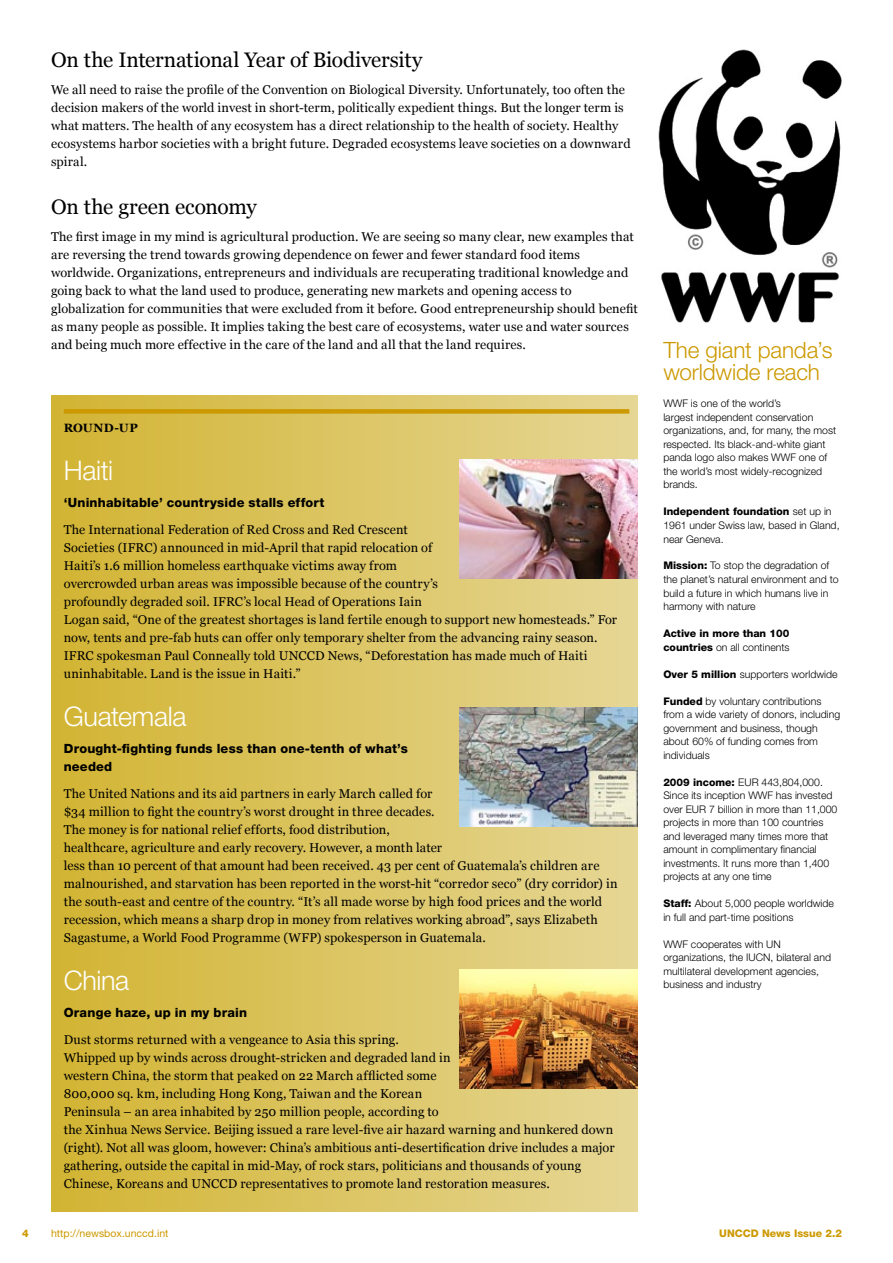
<style>
.page{position:relative;width:893px;height:1263px;background:#fff}
.page>*{position:absolute;margin:0;border:0;box-sizing:border-box;transform-origin:0 0}
.t1{font:300 27px "Helvetica Neue";letter-spacing:-.015em;color:#fff}
.t2{font:300 22.5px/22.5px "Helvetica Neue";letter-spacing:-.005em;color:#c90}
.t3{font:21px "Georgia";letter-spacing:-.01em;color:#000}
.t4{font:12.75px/18px "Georgia";letter-spacing:.01em;color:#000}
.t5{font:800 12.75px/18px "Helvetica Neue";letter-spacing:.015em;color:#000}
.t6{font:700 12px "Georgia";letter-spacing:.03em;color:#000}
.t7{font:300 10.5px/13.5px "Helvetica Neue";color:#000}
.t8{font:800 10.5px/13.5px "Helvetica Neue";color:#000}
.t9{font:10.5px "Helvetica Neue";color:#c90}
.t10{font:800 10.5px "Helvetica Neue";color:#c90}
.s1{font-weight:800}
.s2{font-weight:300}
</style>
<div class="page">
<img style="left:658px;top:50px;width:184px;height:272px">
<div style="left:51px;top:395px;width:587px;height:817px;background:linear-gradient(to right,#d2b433,#e6d795)"></div>
<div style="left:64px;top:409px;width:565px;height:5px;background:#c90"></div>
<img style="left:459px;top:459px;width:179px;height:119px">
<img style="left:459px;top:707px;width:179px;height:120px">
<img style="left:459px;top:969px;width:179px;height:120px">
<h3 class="t3" style="left:51px;top:48px;width:373px">On the International Year of Biodiversity</h3>
<p class="t4" style="left:51px;top:80px;width:581px">We all need to raise the profile of the Convention on Biological Diversity. Unfortunately, too often the decision makers of the world invest in short-term, politically expedient things. But the longer term is what matters. The health of any ecosystem has a direct relationship to the health of society. Healthy ecosystems harbor societies with a bright future. Degraded ecosystems leave societies on a downward spiral.</p>
<h3 class="t3" style="left:51px;top:195px;width:207px">On the green economy</h3>
<p class="t4" style="left:51px;top:227px;width:588px">The first image in my mind is agricultural production. We are seeing so many clear, new examples that are reversing the trend towards growing dependence on fewer and fewer standard food items worldwide. Organizations, entrepreneurs and individuals are recuperating traditional knowledge and going back to what the land used to produce, generating new markets and opening access to globalization for communities that were excluded from it before. Good entrepreneurship should benefit as many people as possible. It implies taking the best care of ecosystems, water use and water sources and being much more effective in the care of the land and all that the land requires.</p>
<p class="t6" style="left:64px;top:421px;width:75px">ROUND-UP</p>
<h1 class="t1" style="left:64px;top:453px;width:51px">Haiti</h1>
<p class="t5" style="left:64px;top:493px;width:262px">‘Uninhabitable’ countryside stalls effort</p>
<p class="t4" style="left:64px;top:520px;width:555px">The International Federation of Red Cross and Red Crescent<br>Societies (IFRC) announced in mid-April that rapid relocation of<br>Haiti’s 1.6 million homeless earthquake victims away from<br>overcrowded urban areas was impossible because of the country’s<br>profoundly degraded soil. IFRC’s local Head of Operations Iain<br>Logan said, “One of the greatest shortages is land fertile enough to support new homesteads.” For now, tents and pre-fab huts can offer only temporary shelter from the advancing rainy season.<br>IFRC spokesman Paul Conneally told UNCCD News, “Deforestation has made much of Haiti uninhabitable. Land is the issue in Haiti.”</p>
<h1 class="t1" style="left:64px;top:699px;width:124px">Guatemala</h1>
<p class="t5" style="left:64px;top:739px;width:346px">Drought-fighting funds less than one-tenth of what’s needed</p>
<p class="t4" style="left:64px;top:784px;width:555px">The United Nations and its aid partners in early March called for<br>$34 million to fight the country’s worst drought in three decades.<br>The money is for national relief efforts, food distribution,<br>healthcare, agriculture and early recovery. However, a month later<br>less than 10 percent of that amount had been received. 43 per cent of Guatemala’s children are malnourished, and starvation has been reported in the worst-hit “corredor seco” (dry corridor) in the south-east and centre of the country. “It’s all made worse by high food prices and the world recession, which means a sharp drop in money from relatives working abroad”, says Elizabeth Sagastume, a World Food Programme (WFP) spokesperson in Guatemala.</p>
<h1 class="t1" style="left:64px;top:963px;width:67px">China</h1>
<p class="t5" style="left:64px;top:1003px;width:185px">Orange haze, up in my brain</p>
<p class="t4" style="left:64px;top:1030px;width:552px">Dust storms returned with a vengeance to Asia this spring.<br>Whipped up by winds across drought-stricken and degraded land in<br>western China, the storm that peaked on 22 March afflicted some<br>800,000 sq. km, including Hong Kong, Taiwan and the Korean<br>Peninsula – an area inhabited by 250 million people, according to<br>the Xinhua News Service. Beijing issued a rare level-five air hazard warning and hunkered down (right). Not all was gloom, however: China’s ambitious anti-desertification drive includes a major gathering, outside the capital in mid-May, of rock stars, politicians and thousands of young Chinese, Koreans and UNCCD representatives to promote land restoration measures.</p>
<h2 class="t2" style="left:663px;top:338px;width:171px">The giant panda’s worldwide reach</h2>
<p class="t7" style="left:663px;top:397px;width:174px">WWF is one of the world’s<br>largest independent conservation organizations, and, for many, the most respected. Its black-and-white giant panda logo also makes WWF one of the world’s most widely-recognized brands.</p>
<p class="t7" style="left:663px;top:505px;width:178px"><span class="s1">Independent foundation</span> set up in<br>1961 under Swiss law, based in Gland, near Geneva.</p>
<p class="t7" style="left:663px;top:559px;width:177px"><span class="s1">Mission:</span> To stop the degradation of the planet’s natural environment and to build a future in which humans live in harmony with nature</p>
<p class="t8" style="left:663px;top:626px;width:128px">Active in more than 100 countries <span class="s2">on all continents</span></p>
<p class="t7" style="left:663px;top:667px;width:176px"><span class="s1">Over 5 million</span> supporters worldwide</p>
<p class="t7" style="left:663px;top:694px;width:178px"><span class="s1">Funded</span> by voluntary contributions from a wide variety of donors, including government and business, though about 60% of funding comes from individuals</p>
<p class="t7" style="left:663px;top:775px;width:176px"><span class="s1">2009 income:</span> EUR 443,804,000.<br>Since its inception WWF has invested over EUR 7 billion in more than 11,000 projects in more than 100 countries and leveraged many times more that amount in complimentary financial investments. It runs more than 1,400 projects at any one time</p>
<p class="t7" style="left:663px;top:896px;width:172px"><span class="s1">Staff:</span> About 5,000 people worldwide in full and part-time positions</p>
<p class="t7" style="left:663px;top:937px;width:169px">WWF cooperates with UN organizations, the IUCN, bilateral and multilateral development agencies, business and industry</p>
<p class="t10" style="left:22px;top:1227px;width:8px">4</p>
<p class="t9" style="left:51px;top:1227px;width:119px">http://newsbox.unccd.int</p>
<p class="t10" style="left:719px;top:1227px;width:124px">UNCCD News Issue 2.2</p>
</div>
